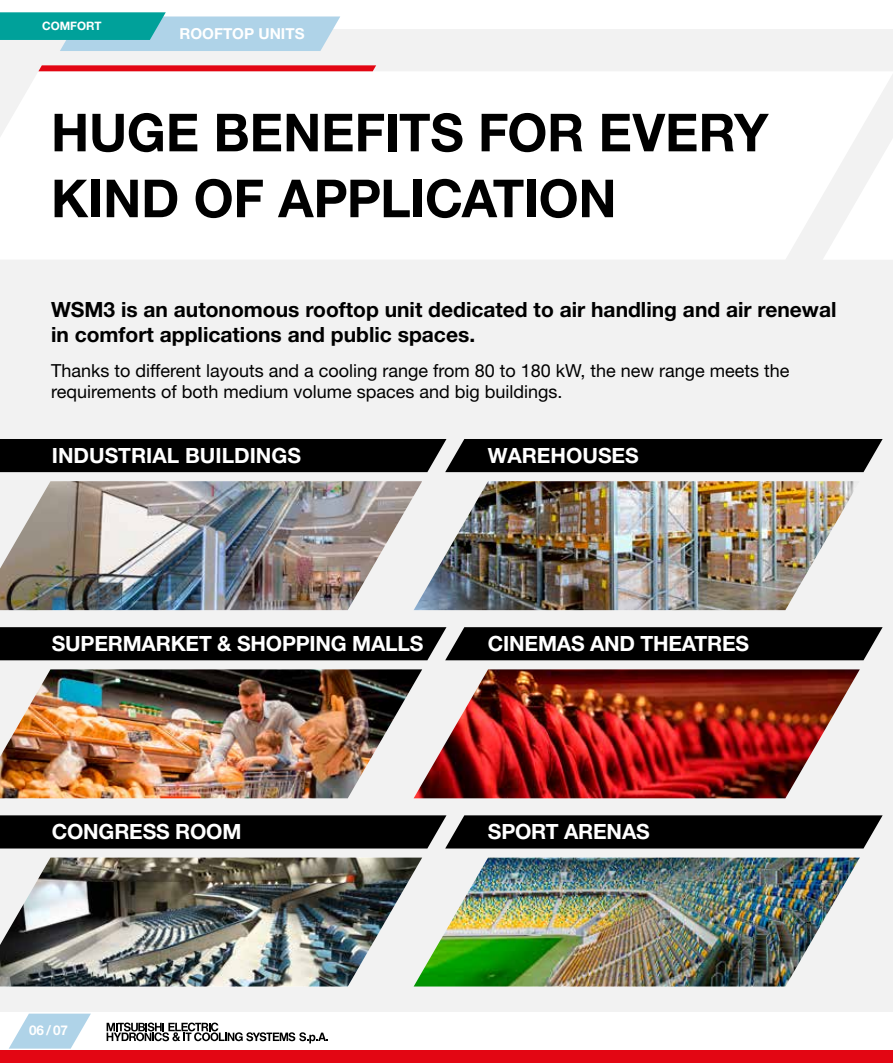
<style>
.page{position:relative;width:893px;height:1063px;background:#fff}
.page>*{position:absolute;margin:0;border:0;box-sizing:border-box;transform-origin:0 0}
.t1{font:700 52.5px/65.8px "Helvetica Neue LT Std";letter-spacing:-.005em;color:#000}
.t2{font:700 21px/25.2px "Helvetica Neue LT Std";color:#000}
.t3{font:700 21px "Helvetica Neue LT Std";letter-spacing:-.01em;color:#fff}
.t4{font:18px/21.6px "Helvetica Neue LT Std";color:#000}
.t5{font:700 15.15px "Helvetica Neue LT Std";color:#fff}
.t6{font:700 13.5px "Helvetica Neue LT Std";color:#fff}
.t7{font:700 11.55px "Helvetica Neue LT Std";color:#fff}
</style>
<div class="page">
<div style="left:0;top:30px;width:893px;height:1033px;background:#f2f2f2"></div>
<div style="left:0;top:1012px;width:893px;height:51px;background:#fff"></div>
<div style="left:0;top:1050px;width:893px;height:13px;background:#e30613"></div>
<svg style="left:9px;top:1014px;width:82px;height:35px"></svg>
<svg style="left:107px;top:1023px;width:221px;height:20px"></svg>
<svg style="left:0;top:12px;width:340px;height:39px;background:#7fc7d0"></svg>
<div style="left:0;top:71px;width:893px;height:188px;background:#fff"></div>
<svg style="left:823px;top:138px;width:70px;height:121px"></svg>
<svg style="left:38px;top:65px;width:338px;height:6px;background:#e31622"></svg>
<img style="left:0;top:481px;width:414px;height:129px">
<img style="left:0;top:858px;width:414px;height:129px">
<img style="left:414px;top:481px;width:440px;height:129px">
<div style="left:0;top:439px;width:883px;height:33px;background:#000"></div>
<img style="left:414px;top:858px;width:446px;height:129px">
<svg style="left:0;top:815px;width:883px;height:34px;background:#0d0d0d"></svg>
<img style="left:0;top:669px;width:414px;height:129px">
<img style="left:414px;top:669px;width:446px;height:129px">
<div style="left:0;top:627px;width:883px;height:33px;background:#000"></div>
<p class="t7" style="left:42px;top:19px;width:61px">COMFORT</p>
<p class="t5" style="left:179px;top:24px;width:127px">ROOFTOP UNITS</p>
<h1 class="t1" style="left:51px;top:99px;width:719px">HUGE BENEFITS FOR EVERY<br>KIND OF APPLICATION</h1>
<p class="t2" style="left:51px;top:297px;width:787px">WSM3 is an autonomous rooftop unit dedicated to air handling and air renewal in comfort applications and public spaces.</p>
<p class="t4" style="left:51px;top:359px;width:740px">Thanks to different layouts and a cooling range from 80 to 180 kW, the new range meets the requirements of both medium volume spaces and big buildings.</p>
<p class="t3" style="left:52px;top:443px;width:251px">INDUSTRIAL BUILDINGS</p>
<p class="t3" style="left:488px;top:443px;width:152px">WAREHOUSES</p>
<p class="t3" style="left:52px;top:631px;width:373px">SUPERMARKET &amp; SHOPPING MALLS</p>
<p class="t3" style="left:488px;top:631px;width:263px">CINEMAS AND THEATRES</p>
<p class="t3" style="left:52px;top:819px;width:191px">CONGRESS ROOM</p>
<p class="t3" style="left:488px;top:819px;width:163px">SPORT ARENAS</p>
<p class="t6" style="left:29px;top:1022px;width:41px">06/07</p>
</div>
